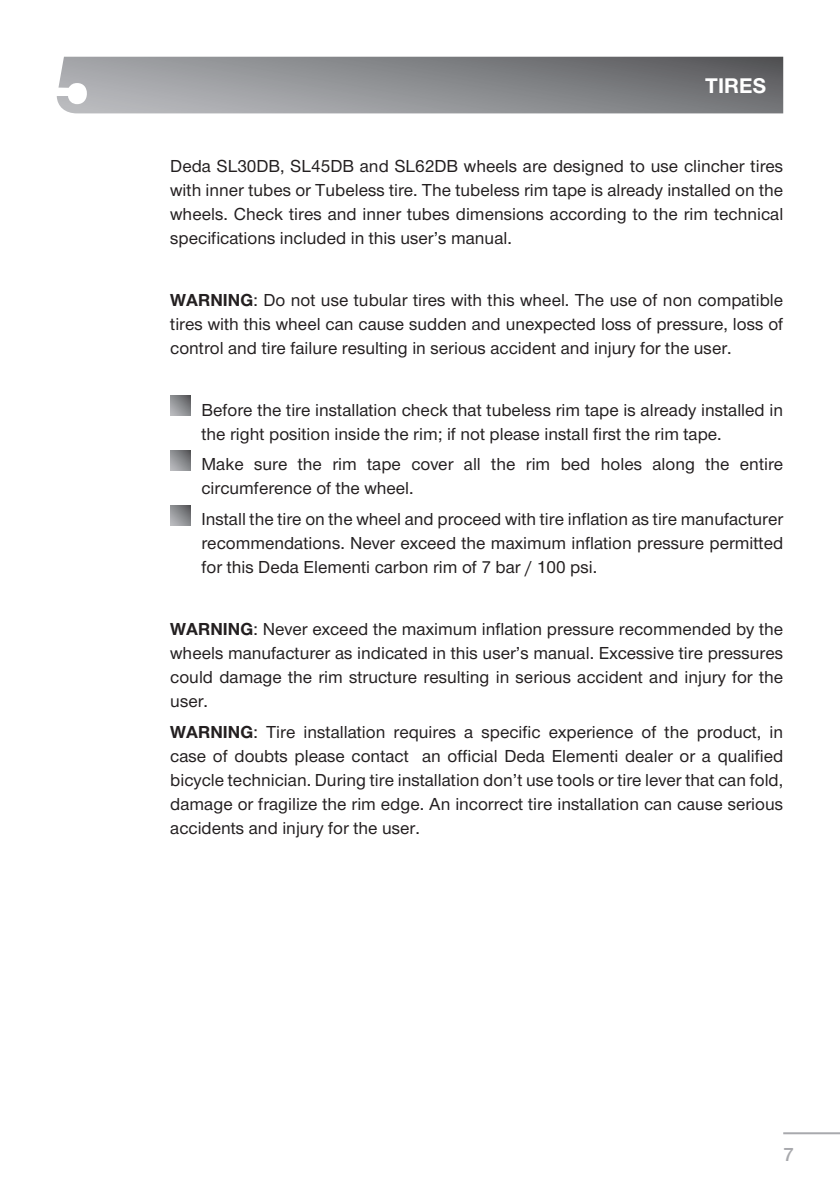
<style>
.page{position:relative;width:840px;height:1191px;background:#fff}
.page>*{position:absolute;margin:0;border:0;box-sizing:border-box;transform-origin:0 0}
.t1{font:700 22px "Nimbus San Nov";color:#fff}
.t2{font:20px "Nimbus San Nov Sem Bol";color:#a8a9ad}
.t3{font:500 18px/24px "Nimbus San Nov";color:#231f20;text-align:justify}
.s1{font-weight:700}
</style>
<div class="page">
<hr style="left:782px;top:1132px;width:57px;height:2px;background:#a8a9ad">
<svg style="left:170px;top:396px;width:20px;height:19px"></svg>
<svg style="left:170px;top:450px;width:20px;height:20px"></svg>
<svg style="left:170px;top:505px;width:20px;height:20px"></svg>
<svg style="left:57px;top:57px;width:725px;height:56px;background:#8d8e92"></svg>
<p class="t1" style="left:704px;top:73px;width:62px">TIRES</p>
<p class="t3" style="left:170px;top:154px;width:614px">Deda SL30DB, SL45DB and SL62DB wheels are designed to use clincher tires with inner tubes or Tubeless tire. The tubeless rim tape is already installed on the wheels. Check tires and inner tubes dimensions according to the rim technical specifications included in this user’s manual.</p>
<p class="t3" style="left:170px;top:288px;width:614px"><span class="s1">WARNING</span>: Do not use tubular tires with this wheel. The use of non compatible tires with this wheel can cause sudden and unexpected loss of pressure, loss of control and tire failure resulting in serious accident and injury for the user.</p>
<p class="t3" style="left:201px;top:397px;width:583px">Before the tire installation check that tubeless rim tape is already installed in the right position inside the rim; if not please install first the rim tape.</p>
<p class="t3" style="left:201px;top:452px;width:583px">Make sure the rim tape cover all the rim bed holes along the entire circumference of the wheel.</p>
<p class="t3" style="left:201px;top:507px;width:583px">Install the tire on the wheel and proceed with tire inflation as tire manufacturer recommendations. Never exceed the maximum inflation pressure permitted for this Deda Elementi carbon rim of 7 bar / 100 psi.</p>
<p class="t3" style="left:170px;top:617px;width:614px"><span class="s1">WARNING</span>: Never exceed the maximum inflation pressure recommended by the wheels manufacturer as indicated in this user’s manual. Excessive tire pressures could damage the rim structure resulting in serious accident and injury for the user.</p>
<p class="t3" style="left:170px;top:719px;width:614px"><span class="s1">WARNING</span>: Tire installation requires a specific experience of the product, in case of doubts please contact an official Deda Elementi dealer or a qualified bicycle technician. During tire installation don’t use tools or tire lever that can fold, damage or fragilize the rim edge. An incorrect tire installation can cause serious accidents and injury for the user.</p>
<p class="t2" style="left:782px;top:1142px;width:12px">7</p>
</div>
